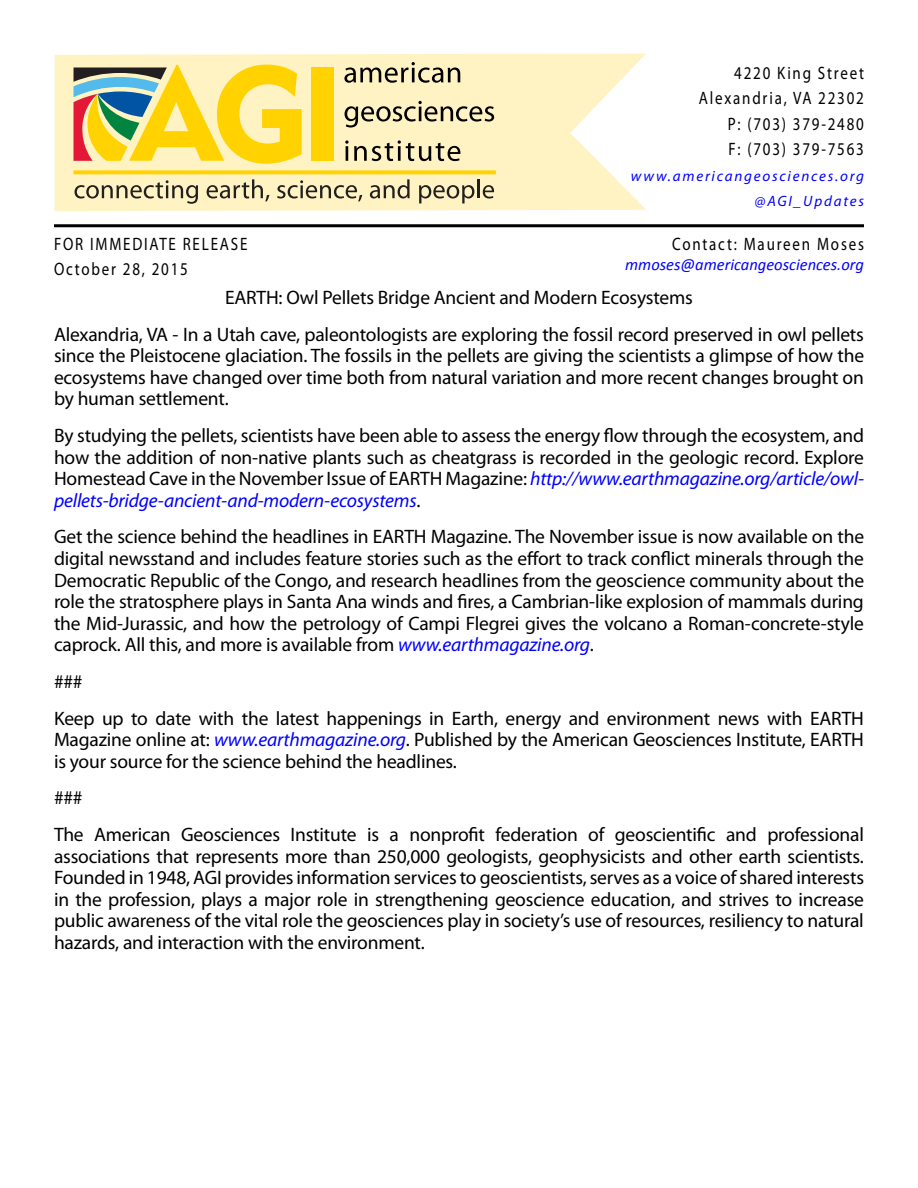
<style>
.page{position:relative;width:918px;height:1188px;background:#fff}
.page>*{position:absolute;margin:0;border:0;box-sizing:border-box;transform-origin:0 0}
.t1{font:19.5px/21.6px "Myriad Pro";letter-spacing:-.01em;color:#000;text-align:justify}
.Heading1{font:18px "Myriad Pro";letter-spacing:.12em;color:#000;scale:.83 1}
.Heading1-2{font:italic 16.5px "Calibri";color:#00f}
.t2{font:italic 15px "Myriad Pro";letter-spacing:.12em;color:#00f}
.s1{font-style:italic;color:#00f}
</style>
<div class="page">
<svg style="left:55px;top:54px;width:591px;height:157px;background:#fef4c9"></svg>
<svg style="left:344px;top:62px;width:116px;height:21px;background:#bab18e"></svg>
<svg style="left:345px;top:101px;width:149px;height:27px;background:#c6bc97"></svg>
<svg style="left:345px;top:140px;width:115px;height:21px;background:#bdb490"></svg>
<svg style="left:74px;top:65px;width:228px;height:99px;background:#dfcb60"></svg>
<div style="left:312px;top:68px;width:22px;height:93px;background:#ffd200"></div>
<svg style="left:75px;top:180px;width:123px;height:24px;background:#cec49f"></svg>
<svg style="left:207px;top:179px;width:62px;height:23px"></svg>
<svg style="left:277px;top:180px;width:85px;height:22px;background:#cec49e"></svg>
<svg style="left:370px;top:179px;width:40px;height:20px"></svg>
<svg style="left:419px;top:185px;width:55px;height:18px"></svg>
<hr style="left:477px;top:179px;width:3px;height:19px;background:#221f1f">
<svg style="left:483px;top:185px;width:11px;height:14px"></svg>
<svg style="left:74px;top:170px;width:422px;height:4px;background:#ffd512"></svg>
<hr style="left:54px;top:224px;width:810px;height:3px;background:#000">
<p class="Heading1" style="left:54px;top:233px;width:235px">FOR IMMEDIATE RELEASE</p>
<p class="Heading1" style="left:54px;top:258px;width:163px">October 28, 2015</p>
<p class="Heading1" style="left:734px;top:62px;width:158px">4220 King Street</p>
<p class="Heading1" style="left:699px;top:87px;width:200px">Alexandria, VA 22302</p>
<p class="Heading1" style="left:728px;top:113px;width:166px">P: (703) 379-2480</p>
<p class="Heading1" style="left:729px;top:138px;width:165px">F: (703) 379-7563</p>
<p class="t2" style="left:631px;top:166px;width:235px">www.americangeosciences.org</p>
<p class="t2" style="left:755px;top:192px;width:111px">@AGI_Updates</p>
<p class="Heading1" style="left:672px;top:233px;width:233px">Contact: Maureen Moses</p>
<p class="Heading1-2" style="left:625px;top:253px;width:240px">mmoses@americangeosciences.org</p>
<p class="t1" style="left:225px;top:286px;width:469px">EARTH: Owl Pellets Bridge Ancient and Modern Ecosystems</p>
<p class="t1" style="left:54px;top:323px;width:812px">Alexandria, VA - In a Utah cave, paleontologists are exploring the fossil record preserved in owl pellets since the Pleistocene glaciation. The fossils in the pellets are giving the scientists a glimpse of how the ecosystems have changed over time both from natural variation and more recent changes brought on by human settlement.</p>
<p class="t1" style="left:54px;top:424px;width:812px">By studying the pellets, scientists have been able to assess the energy flow through the ecosystem, and how the addition of non-native plants such as cheatgrass is recorded in the geologic record. Explore Homestead Cave in the November Issue of EARTH Magazine: <span class="s1">http://www.earthmagazine.org/article/owl&shy;pellets-bridge-ancient-and-modern-ecosystems</span>.</p>
<p class="t1" style="left:54px;top:526px;width:812px">Get the science behind the headlines in EARTH Magazine. The November issue is now available on the digital newsstand and includes feature stories such as the effort to track conflict minerals through the Democratic Republic of the Congo, and research headlines from the geoscience community about the role the stratosphere plays in Santa Ana winds and fires, a Cambrian-like explosion of mammals during the Mid-Jurassic, and how the petrology of Campi Flegrei gives the volcano a Roman-concrete-style caprock. All this, and more is available from <span class="s1">www.earthmagazine.org</span>.</p>
<p class="t1" style="left:54px;top:670px;width:30px">###</p>
<p class="t1" style="left:54px;top:707px;width:812px">Keep up to date with the latest happenings in Earth, energy and environment news with EARTH Magazine online at: <span class="s1">www.earthmagazine.org</span>. Published by the American Geosciences Institute, EARTH is your source for the science behind the headlines.</p>
<p class="t1" style="left:54px;top:787px;width:30px">###</p>
<p class="t1" style="left:54px;top:823px;width:812px">The American Geosciences Institute is a nonprofit federation of geoscientific and professional associations that represents more than 250,000 geologists, geophysicists and other earth scientists.<br>Founded in 1948, AGI provides information services to geoscientists, serves as a voice of shared interests in the profession, plays a major role in strengthening geoscience education, and strives to increase public awareness of the vital role the geosciences play in society’s use of resources, resiliency to natural hazards, and interaction with the environment.</p>
</div>
